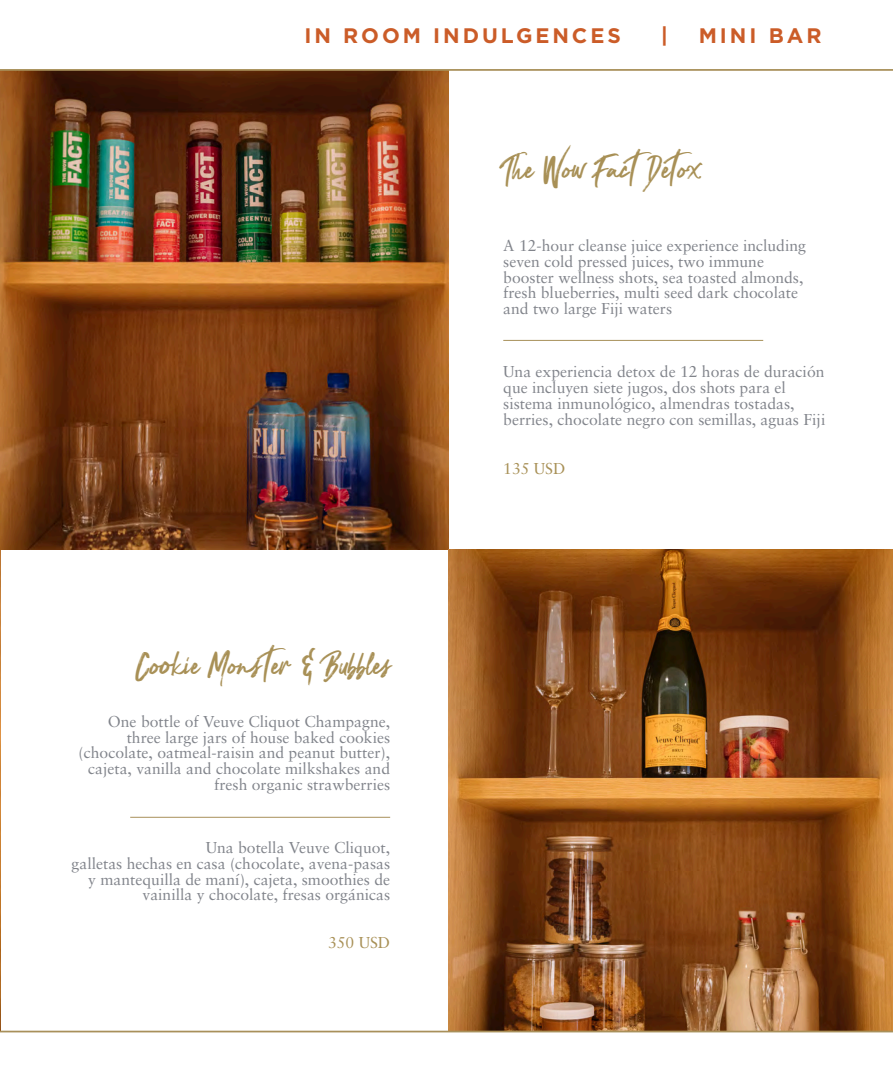
<style>
.page{position:relative;width:893px;height:1092px;background:#fff}
.page>*{position:absolute;margin:0;border:0;box-sizing:border-box;transform-origin:0 0}
.t1{font:40.25px "Nocturnal";color:#a89056}
.t2{font:700 21px "Gotham";letter-spacing:.14em;color:#cb5c28}
.t3{font:15.75px/15.8px "Sabon";color:#81848b}
.t4{font:15.75px "Sabon";color:#a89056}
</style>
<div class="page">
<img style="left:0;top:549px;width:1px;height:481px">
<img style="left:0;top:71px;width:448px;height:478px">
<img style="left:448px;top:549px;width:445px;height:481px">
<hr style="left:503px;top:340px;width:260px;height:1px;background:#a8905a">
<hr style="left:130px;top:816px;width:260px;height:1px;background:#a8905a">
<hr style="left:0;top:69px;width:893px;height:2px;background:#a8905a">
<hr style="left:0;top:1030px;width:893px;height:2px;background:#a8905a">
<h2 class="t2" style="left:304px;top:21px;width:318px">IN ROOM INDULGENCES</h2>
<h2 class="t2" style="left:661px;top:21px;width:9px">|</h2>
<h2 class="t2" style="left:699px;top:21px;width:124px">MINI BAR</h2>
<h1 class="t1" style="left:503px;top:145px;width:198px">The Wow FactDetox</h1>
<p class="t3" style="left:503px;top:238px;width:304px">A 12-hour cleanse juice experience including seven cold pressed juices, two immune booster wellness shots, sea toasted almonds, fresh blueberries, multi seed dark chocolate and two large Fiji waters</p>
<h1 class="t1" style="left:139px;top:640px;width:253px">Cookie Monster &amp; Bubbles</h1>
<p class="t3" style="left:79px;top:713px;width:313px;text-align:right">One bottle of Veuve Cliquot Champagne, three large jars of house baked cookies (chocolate, oatmeal-raisin and peanut butter), cajeta, vanilla and chocolate milkshakes and fresh organic strawberries</p>
<p class="t3" style="left:72px;top:839px;width:320px;text-align:right">Una botella Veuve Cliquot,<br>galletas hechas en casa (chocolate, avena-pasas y mantequilla de maní), cajeta, smoothies de vainilla y chocolate, fresas orgánicas</p>
<p class="t4" style="left:328px;top:932px;width:64px">350 USD</p>
<p class="t3" style="left:503px;top:364px;width:324px">Una experiencia detox de 12 horas de duración que incluyen siete jugos, dos shots para el sistema inmunológico, almendras tostadas, berries, chocolate negro con semillas, aguas Fiji</p>
<p class="t4" style="left:503px;top:458px;width:64px">135 USD</p>
</div>
